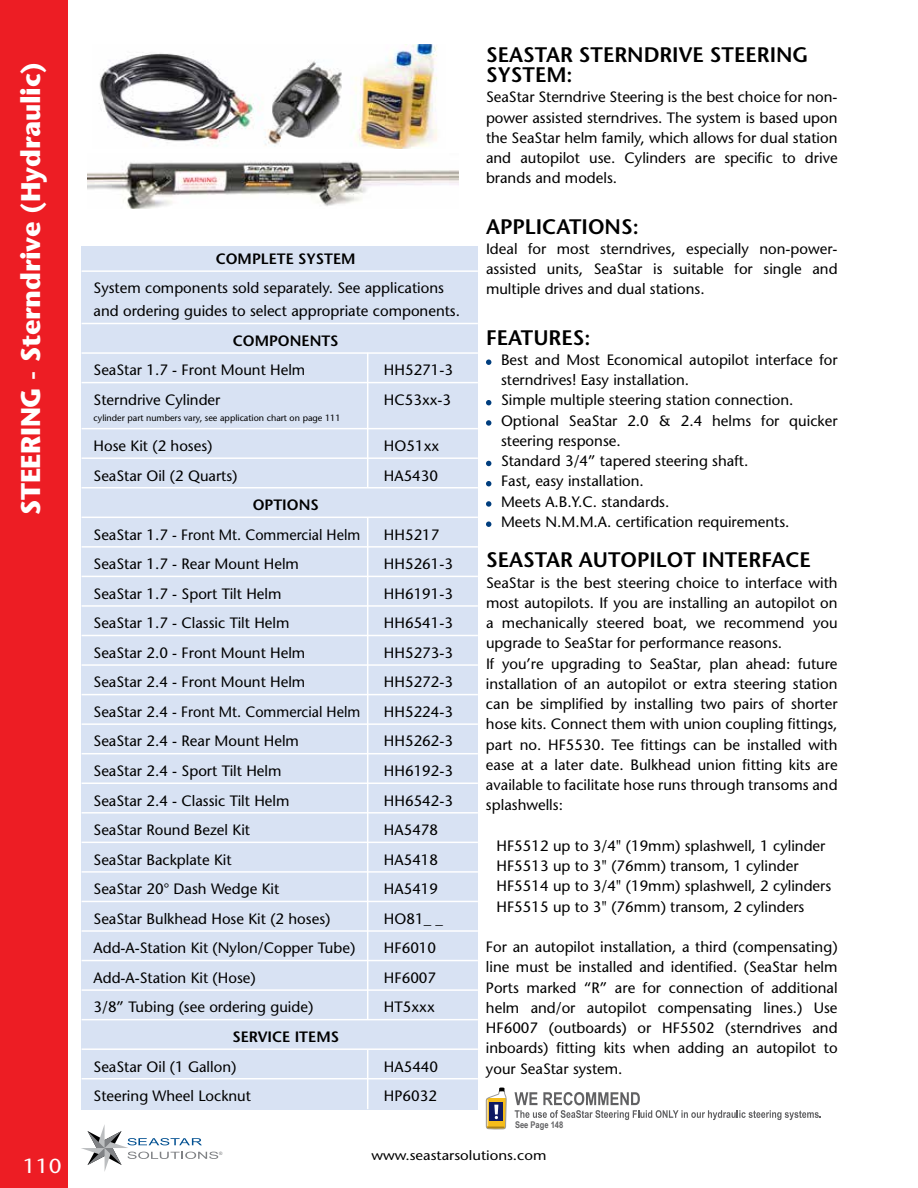
<style>
.page{position:relative;width:918px;height:1188px;background:#fff}
.page>*{position:absolute;margin:0;border:0;box-sizing:border-box;transform-origin:0 0}
.t1{font:700 27px "Stone Sans Std";letter-spacing:-.01em;color:#fff}
.t2{font:600 21px/20.2px "Stone Sans Std";color:#000}
.t3{font:500 20.25px "Stone Sans Std";color:#fff;scale:1.11 1}
.t4{font:500 15px/20.2px "Stone Sans Std";color:#000}
.t5{font:600 15px "Stone Sans Std";color:#000}
.t6{font:500 13.5px "Stone Sans Std";color:#000;scale:1.11 1}
.t7{font:700 9.15px "Arial Narrow";color:#616163}
.t8{font:500 9px "Stone Sans Std";color:#000}
.t9{font:500 4.65px "Arial MT Pro";color:#808285}
</style>
<div class="page">
<div style="left:0;top:0;width:68px;height:1188px;background:#ed1d24"></div>
<svg style="left:81px;top:1125px;width:137px;height:47px"></svg>
<img style="left:99px;top:44px;width:338px;height:105px">
<img style="left:88px;top:161px;width:371px;height:47px">
<div style="left:81px;top:246px;width:397px;height:863px;background:#d8e2f3"></div>
<hr style="left:82px;top:270px;width:396px;height:2px;background:#fff">
<hr style="left:82px;top:323px;width:396px;height:1px;background:#fff">
<hr style="left:82px;top:352px;width:396px;height:2px;background:#fff">
<hr style="left:82px;top:382px;width:396px;height:1px;background:#fff">
<hr style="left:82px;top:428px;width:396px;height:1px;background:#fff">
<hr style="left:82px;top:457px;width:396px;height:2px;background:#fff">
<hr style="left:82px;top:487px;width:396px;height:2px;background:#fff">
<hr style="left:82px;top:517px;width:396px;height:1px;background:#fff">
<hr style="left:82px;top:546px;width:396px;height:2px;background:#fff">
<hr style="left:82px;top:576px;width:396px;height:1px;background:#fff">
<hr style="left:82px;top:605px;width:396px;height:2px;background:#fff">
<hr style="left:82px;top:635px;width:396px;height:1px;background:#fff">
<hr style="left:82px;top:664px;width:396px;height:2px;background:#fff">
<hr style="left:82px;top:694px;width:396px;height:1px;background:#fff">
<hr style="left:82px;top:723px;width:396px;height:2px;background:#fff">
<hr style="left:82px;top:753px;width:396px;height:1px;background:#fff">
<hr style="left:82px;top:783px;width:396px;height:1px;background:#fff">
<hr style="left:82px;top:812px;width:396px;height:2px;background:#fff">
<hr style="left:82px;top:842px;width:396px;height:1px;background:#fff">
<hr style="left:82px;top:871px;width:396px;height:2px;background:#fff">
<hr style="left:82px;top:901px;width:396px;height:1px;background:#fff">
<hr style="left:82px;top:930px;width:396px;height:2px;background:#fff">
<hr style="left:82px;top:960px;width:396px;height:1px;background:#fff">
<hr style="left:82px;top:989px;width:396px;height:2px;background:#fff">
<hr style="left:82px;top:1019px;width:396px;height:1px;background:#fff">
<hr style="left:82px;top:1048px;width:396px;height:2px;background:#fff">
<hr style="left:82px;top:1078px;width:396px;height:2px;background:#fff">
<svg style="left:486px;top:359px;width:5px;height:6px"></svg>
<svg style="left:486px;top:400px;width:5px;height:5px"></svg>
<svg style="left:486px;top:420px;width:5px;height:6px"></svg>
<svg style="left:486px;top:461px;width:5px;height:5px"></svg>
<svg style="left:486px;top:481px;width:5px;height:5px"></svg>
<svg style="left:486px;top:501px;width:5px;height:6px"></svg>
<svg style="left:486px;top:521px;width:5px;height:6px"></svg>
<hr style="left:367px;top:353px;width:1px;height:135px;background:#fff">
<hr style="left:367px;top:517px;width:1px;height:503px;background:#fff">
<hr style="left:367px;top:1050px;width:1px;height:59px;background:#fff">
<svg style="left:515px;top:1092px;width:306px;height:28px"></svg>
<svg style="left:486px;top:1087px;width:21px;height:43px"></svg>
<h1 class="t1" style="left:15px;top:515px;width:455px;rotate:-90deg">STEERING - Sterndrive (Hydraulic)</h1>
<h3 class="t3" style="left:23px;top:1154px;width:36px">110</h3>
<p class="t5" style="left:216px;top:250px;width:11px">COMPLETE</p>
<p class="t5" style="left:298px;top:250px;width:38px">SYSTEM</p>
<p class="t4" style="left:94px;top:277px;width:368px;line-height:22.8px">System components sold separately. See applications and ordering guides to select appropriate components.</p>
<p class="t5" style="left:233px;top:332px;width:105px">COMPONENTS</p>
<p class="t4" style="left:94px;top:360px;width:213px">SeaStar 1.7 - Front Mount Helm</p>
<p class="t4" style="left:384px;top:360px;width:71px">HH5271-3</p>
<p class="t4" style="left:94px;top:390px;width:128px">Sterndrive Cylinder</p>
<p class="t4" style="left:384px;top:390px;width:69px">HC53xx-3</p>
<p class="t8" style="left:94px;top:413px;width:248px">cylinder part numbers vary, see application chart on page 111</p>
<p class="t4" style="left:94px;top:436px;width:120px">Hose Kit (2 hoses)</p>
<p class="t4" style="left:384px;top:436px;width:57px">HO51xx</p>
<p class="t4" style="left:94px;top:465px;width:145px">SeaStar Oil (2 Quarts)</p>
<p class="t4" style="left:384px;top:465px;width:56px">HA5430</p>
<p class="t5" style="left:253px;top:496px;width:66px">OPTIONS</p>
<p class="t4" style="left:94px;top:524px;width:268px">SeaStar 1.7 - Front Mt. Commercial Helm</p>
<p class="t4" style="left:384px;top:524px;width:57px">HH5217</p>
<p class="t4" style="left:94px;top:554px;width:207px">SeaStar 1.7 - Rear Mount Helm</p>
<p class="t4" style="left:384px;top:554px;width:71px">HH5261-3</p>
<p class="t4" style="left:94px;top:583px;width:189px">SeaStar 1.7 - Sport Tilt Helm</p>
<p class="t4" style="left:384px;top:583px;width:71px">HH6191-3</p>
<p class="t4" style="left:94px;top:613px;width:197px">SeaStar 1.7 - Classic Tilt Helm</p>
<p class="t4" style="left:384px;top:613px;width:71px">HH6541-3</p>
<p class="t4" style="left:94px;top:643px;width:213px">SeaStar 2.0 - Front Mount Helm</p>
<p class="t4" style="left:384px;top:643px;width:71px">HH5273-3</p>
<p class="t4" style="left:94px;top:672px;width:213px">SeaStar 2.4 - Front Mount Helm</p>
<p class="t4" style="left:384px;top:672px;width:71px">HH5272-3</p>
<p class="t4" style="left:94px;top:702px;width:268px">SeaStar 2.4 - Front Mt. Commercial Helm</p>
<p class="t4" style="left:384px;top:702px;width:71px">HH5224-3</p>
<p class="t4" style="left:94px;top:731px;width:207px">SeaStar 2.4 - Rear Mount Helm</p>
<p class="t4" style="left:384px;top:731px;width:71px">HH5262-3</p>
<p class="t4" style="left:94px;top:761px;width:189px">SeaStar 2.4 - Sport Tilt Helm</p>
<p class="t4" style="left:384px;top:761px;width:71px">HH6192-3</p>
<p class="t4" style="left:94px;top:790px;width:197px">SeaStar 2.4 - Classic Tilt Helm</p>
<p class="t4" style="left:384px;top:790px;width:71px">HH6542-3</p>
<p class="t4" style="left:94px;top:820px;width:158px">SeaStar Round Bezel Kit</p>
<p class="t4" style="left:384px;top:820px;width:56px">HA5478</p>
<p class="t4" style="left:94px;top:849px;width:140px">SeaStar Backplate Kit</p>
<p class="t4" style="left:384px;top:849px;width:56px">HA5418</p>
<p class="t4" style="left:94px;top:879px;width:187px">SeaStar 20° Dash Wedge Kit</p>
<p class="t4" style="left:384px;top:879px;width:56px">HA5419</p>
<p class="t4" style="left:94px;top:908px;width:238px">SeaStar Bulkhead Hose Kit (2 hoses)</p>
<p class="t4" style="left:384px;top:908px;width:61px">HO81_ _</p>
<p class="t4" style="left:94px;top:938px;width:263px">Add-A-Station Kit (Nylon/Copper Tube)</p>
<p class="t4" style="left:384px;top:938px;width:54px">HF6010</p>
<p class="t4" style="left:94px;top:968px;width:164px">Add-A-Station Kit (Hose)</p>
<p class="t4" style="left:384px;top:968px;width:54px">HF6007</p>
<p class="t4" style="left:94px;top:997px;width:221px">3/8” Tubing (see ordering guide)</p>
<p class="t4" style="left:384px;top:997px;width:52px">HT5xxx</p>
<p class="t5" style="left:232px;top:1028px;width:106px">SERVICE ITEMS</p>
<p class="t4" style="left:94px;top:1056px;width:144px">SeaStar Oil (1 Gallon)</p>
<p class="t4" style="left:384px;top:1056px;width:56px">HA5440</p>
<p class="t4" style="left:94px;top:1086px;width:159px">Steering Wheel Locknut</p>
<p class="t4" style="left:384px;top:1086px;width:55px">HP6032</p>
<h2 class="t2" style="left:486px;top:44px;width:324px">SEASTAR STERNDRIVE STEERING<br>SYSTEM:</h2>
<p class="t4" style="left:486px;top:87px;width:353px;text-align:justify">SeaStar Sterndrive Steering is the best choice for non&shy;power assisted sterndrives. The system is based upon the SeaStar helm family, which allows for dual station and autopilot use. Cylinders are specific to drive brands and models.</p>
<h2 class="t2" style="left:486px;top:216px;width:154px">APPLICATIONS:</h2>
<p class="t4" style="left:486px;top:239px;width:353px;text-align:justify">Ideal for most sterndrives, especially non-power&shy;assisted units, SeaStar is suitable for single and multiple drives and dual stations.</p>
<h2 class="t2" style="left:486px;top:327px;width:106px">FEATURES:</h2>
<p class="t4" style="left:501px;top:350px;width:338px">Best and Most Economical autopilot interface for sterndrives! Easy installation.<br>Simple multiple steering station connection.<br>Optional SeaStar 2.0 &amp; 2.4 helms for quicker steering response.<br>Standard 3/4” tapered steering shaft.<br>Fast, easy installation.<br>Meets A.B.Y.C. standards.<br>Meets N.M.M.A. certification requirements.</p>
<h2 class="t2" style="left:486px;top:550px;width:326px">SEASTAR AUTOPILOT I NTERFACE</h2>
<p class="t4" style="left:486px;top:572px;width:353px">SeaStar is the best steering choice to interface with most autopilots. If you are installing an autopilot on a mechanically steered boat, we recommend you upgrade to SeaStar for performance reasons.<br>If you’re upgrading to SeaStar, plan ahead: future installation of an autopilot or extra steering station can be simplified by installing two pairs of shorter hose kits. Connect them with union coupling fittings, part no. HF5530. Tee fittings can be installed with ease at a later date. Bulkhead union fitting kits are available to facilitate hose runs through transoms and splashwells:</p>
<p class="t4" style="left:496px;top:836px;width:336px">HF5512 up to 3/4" (19mm) splashwell, 1 cylinder HF5513 up to 3" (76mm) transom, 1 cylinder HF5514 up to 3/4" (19mm) splashwell, 2 cylinders HF5515 up to 3" (76mm) transom, 2 cylinders</p>
<p class="t4" style="left:486px;top:937px;width:353px;text-align:justify">For an autopilot installation, a third (compensating) line must be installed and identified. (SeaStar helm Ports marked “R” are for connection of additional helm and/or autopilot compensating lines.) Use HF6007 (outboards) or HF5502 (sterndrives and inboards) fitting kits when adding an autopilot to your SeaStar system.</p>
<p class="t7" style="left:515px;top:1118px;width:50px">See Page 148</p>
<p class="t9" style="left:219px;top:1151px;width:5px">®</p>
<p class="t6" style="left:372px;top:1147px;width:159px">www.seastarsolutions.com</p>
</div>
